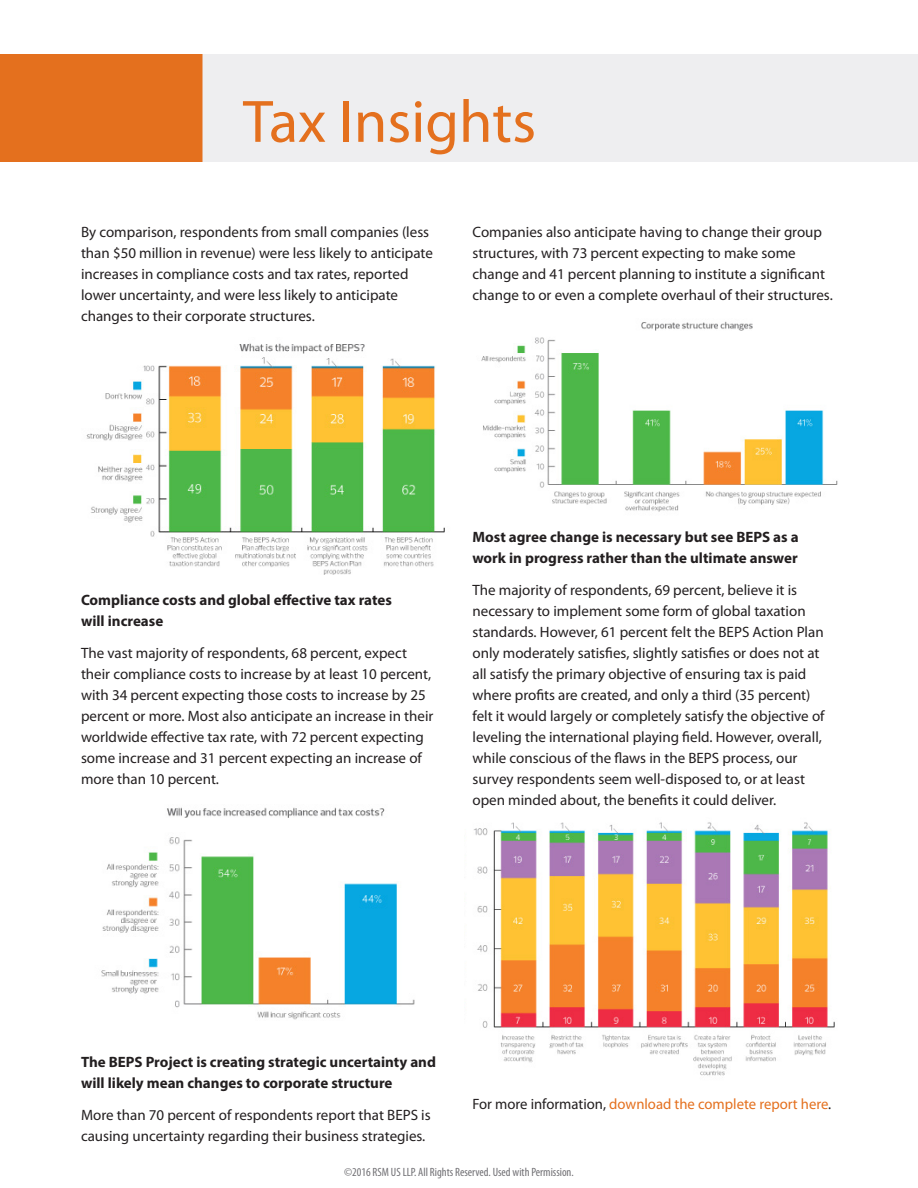
<style>
.page{position:relative;width:918px;height:1188px;background:#fff}
.page>*{position:absolute;margin:0;border:0;box-sizing:border-box;transform-origin:0 0}
.t1{font:60.3px "Myriad Pro";color:#e4701e}
.t2{font:15px/21px "Myriad Pro";color:#231f20}
.t3{font:700 15px/21px "Myriad Pro";color:#231f20}
.t4{font:15px "Myriad Pro";color:#e4701e}
.t5{font:condensed 12px "Myriad Pro";color:#717074}
.s1{color:#231f20}
</style>
<div class="page">
<div style="left:202px;top:54px;width:716px;height:108px;background:#eeeef0"></div>
<div style="left:0;top:54px;width:202px;height:108px;background:#e4701e"></div>
<img style="left:101px;top:807px;width:314px;height:213px">
<img style="left:86px;top:343px;width:359px;height:232px">
<img style="left:481px;top:321px;width:357px;height:191px">
<img style="left:474px;top:822px;width:361px;height:254px">
<h1 class="t1" style="left:243px;top:84px;width:295px">Tax Insights</h1>
<p class="t2" style="left:81px;top:221px;width:353px">By comparison, respondents from small companies (less than $50 million in revenue) were less likely to anticipate increases in compliance costs and tax rates, reported lower uncertainty, and were less likely to anticipate changes to their corporate structures.</p>
<p class="t2" style="left:472px;top:221px;width:362px">Companies also anticipate having to change their group structures, with 73 percent expecting to make some change and 41 percent planning to institute a significant change to or even a complete overhaul of their structures.</p>
<p class="t3" style="left:81px;top:589px;width:312px">Compliance costs and global effective tax rates will increase</p>
<p class="t2" style="left:81px;top:642px;width:354px">The vast majority of respondents, 68 percent, expect their compliance costs to increase by at least 10 percent, with 34 percent expecting those costs to increase by 25 percent or more. Most also anticipate an increase in their worldwide effective tax rate, with 72 percent expecting some increase and 31 percent expecting an increase of more than 10 percent.</p>
<p class="t3" style="left:472px;top:526px;width:328px">Most agree change is necessary but see BEPS as a work in progress rather than the ultimate answer</p>
<p class="t2" style="left:472px;top:579px;width:354px">The majority of respondents, 69 percent, believe it is necessary to implement some form of global taxation standards. However, 61 percent felt the BEPS Action Plan only moderately satisfies, slightly satisfies or does not at all satisfy the primary objective of ensuring tax is paid where profits are created, and only a third (35 percent) felt it would largely or completely satisfy the objective of leveling the international playing field. However, overall, while conscious of the flaws in the BEPS process, our survey respondents seem well-disposed to, or at least open minded about, the benefits it could deliver.</p>
<p class="t3" style="left:81px;top:1051px;width:357px">The BEPS Project is creating strategic uncertainty and will likely mean changes to corporate structure</p>
<p class="t2" style="left:81px;top:1104px;width:351px">More than 70 percent of respondents report that BEPS is causing uncertainty regarding their business strategies.</p>
<p class="t4" style="left:472px;top:1095px;width:360px"><span class="s1">For more information,</span> download the complete report here<span class="s1">.</span></p>
<p class="t5" style="left:344px;top:1166px;width:231px">©2016 RSM US LLP. All Rights Reserved. Used with Permission.</p>
</div>
